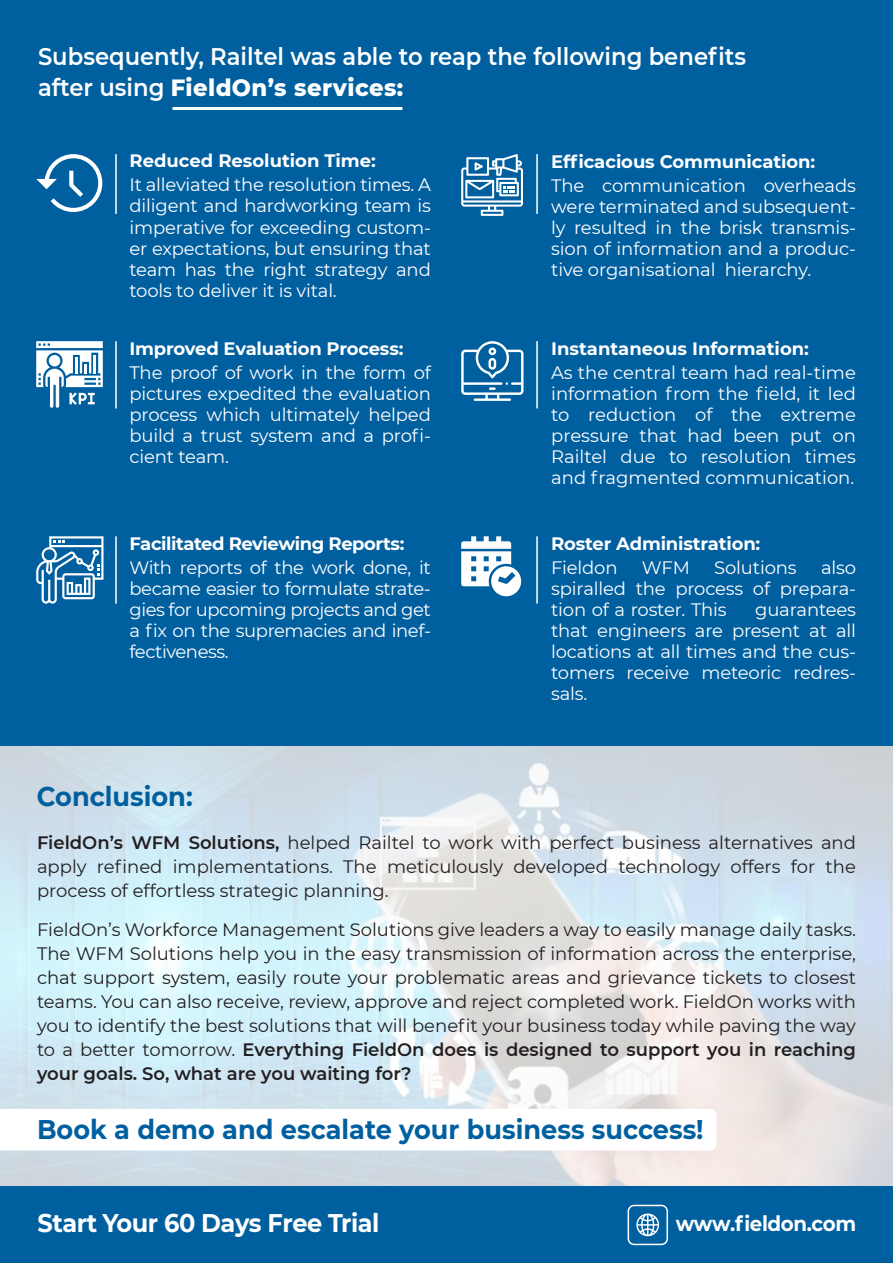
<style>
.page{position:relative;width:893px;height:1263px;background:#fff}
.page>*{position:absolute;margin:0;border:0;box-sizing:border-box;transform-origin:0 0}
.t1{font:700 27px "Montserrat";color:#005f9f;scale:.95 1}
.t2{font:700 25.5px "Montserrat";letter-spacing:-.02em;color:#fff;scale:.94 1}
.t3{font:600 24px/31.5px "Montserrat";color:#fff;scale:.95 1}
.t4{font:700 21px "Montserrat";letter-spacing:-.02em;color:#fff;scale:.94 1}
.t5{font:18px/21px "Montserrat";letter-spacing:-.01em;color:#fff;text-align:justify}
.t6{font:18px/24px "Montserrat";color:#231f20;text-align:justify}
.t7{font:700 18px "Montserrat";letter-spacing:-.01em;color:#fff}
.s1{font-weight:800}
.s2{font-weight:600}
</style>
<div class="page">
<img style="left:0;top:745px;width:893px;height:466px">
<svg style="left:0;top:1109px;width:716px;height:41px"></svg>
<div style="left:0;top:0;width:893px;height:745px;background:#005f9f"></div>
<div style="left:0;top:1187px;width:892px;height:76px;background:#005f9f"></div>
<svg style="left:636px;top:1213px;width:24px;height:24px"></svg>
<div style="left:628px;top:1205px;width:40px;height:40px;border:2px solid #fff;border-radius:6px"></div>
<hr style="left:172px;top:107px;width:230px;height:3px;background:#fff">
<hr style="left:115px;top:341px;width:2px;height:67px;background:#fff">
<hr style="left:536px;top:341px;width:2px;height:67px;background:#fff">
<svg style="left:36px;top:341px;width:67px;height:67px"></svg>
<svg style="left:461px;top:341px;width:62px;height:60px"></svg>
<hr style="left:115px;top:154px;width:2px;height:60px;background:#fff">
<hr style="left:536px;top:154px;width:2px;height:60px;background:#fff">
<svg style="left:461px;top:154px;width:62px;height:62px"></svg>
<svg style="left:36px;top:154px;width:66px;height:58px"></svg>
<hr style="left:115px;top:536px;width:2px;height:68px;background:#fff">
<hr style="left:536px;top:536px;width:2px;height:68px;background:#fff">
<svg style="left:461px;top:536px;width:60px;height:60px"></svg>
<svg style="left:36px;top:536px;width:68px;height:68px"></svg>
<h3 class="t3" style="left:38px;top:39px;width:747px">Subsequently, Railtel was able to reap the following benefits after using <span class="s1">FieldOn’s services:</span></h3>
<p class="t7" style="left:129px;top:148px;width:248px">Reduced Resolution Time:</p>
<p class="t5" style="left:129px;top:174px;width:303px">It alleviated the resolution times. A diligent and hardworking team is imperative for exceeding custom&shy;er expectations, but ensuring that team has the right strategy and tools to deliver it is vital.</p>
<p class="t7" style="left:129px;top:335px;width:275px">Improved Evaluation Process:</p>
<p class="t5" style="left:129px;top:361px;width:303px">The proof of work in the form of pictures expedited the evaluation process which ultimately helped build a trust system and a profi&shy;cient team.</p>
<p class="t7" style="left:129px;top:530px;width:276px">Facilitated Reviewing Reports:</p>
<p class="t5" style="left:129px;top:556px;width:303px">With reports of the work done, it became easier to formulate strate&shy;gies for upcoming projects and get a fix on the supremacies and inef&shy;fectiveness.</p>
<p class="t7" style="left:551px;top:148px;width:265px">Efficacious Communication:</p>
<p class="t5" style="left:551px;top:174px;width:306px">The communication overheads were terminated and subsequent&shy;ly resulted in the brisk transmis&shy;sion of information and a produc&shy;tive organisational hierarchy.</p>
<p class="t7" style="left:551px;top:335px;width:259px">Instantaneous Information:</p>
<p class="t5" style="left:551px;top:361px;width:306px">As the central team had real-time information from the field, it led to reduction of the extreme pressure that had been put on Railtel due to resolution times and fragmented communication.</p>
<p class="t7" style="left:551px;top:530px;width:211px">Roster Administration:</p>
<p class="t5" style="left:551px;top:556px;width:68px">Fieldon</p>
<p class="t5" style="left:642px;top:556px;width:49px">WFM</p>
<p class="t5" style="left:714px;top:556px;width:84px">Solutions</p>
<p class="t5" style="left:551px;top:556px;width:306px;text-indent:270px">also spiralled the process of prepara&shy;tion of a roster. This</p>
<p class="t5" style="left:551px;top:598px;width:306px;text-indent:204px">guarantees that engineers are present at all locations at all times and the cus&shy;tomers receive meteoric redres&shy;sals.</p>
<h1 class="t1" style="left:37px;top:777px;width:165px">Conclusion:</h1>
<p class="t6" style="left:37px;top:830px;width:820px"><span class="s2">FieldOn’s WFM Solutions,</span> helped Railtel to work with perfect business alternatives and apply refined implementations. The meticulously developed technology offers for the process of effortless strategic planning.</p>
<p class="t6" style="left:37px;top:917px;width:820px">FieldOn’s Workforce Management Solutions give leaders a way to easily manage daily tasks.<br>The WFM Solutions help you in the easy transmission of information across the enterprise, chat support system, easily route your problematic areas and grievance tickets to closest teams. You can also receive, review, approve and reject completed work. FieldOn works with you to identify the best solutions that will benefit your business today while paving the way to a better tomorrow. <span class="s2">Everything FieldOn does is designed to support you in reaching your goals. So, what are you waiting for?</span></p>
<h1 class="t1" style="left:37px;top:1110px;width:703px">Book a demo and escalate your business success!</h1>
<h2 class="t2" style="left:38px;top:1205px;width:365px">Start Your 60 Days Free Trial</h2>
<p class="t4" style="left:676px;top:1208px;width:193px">www.fieldon.com</p>
</div>
